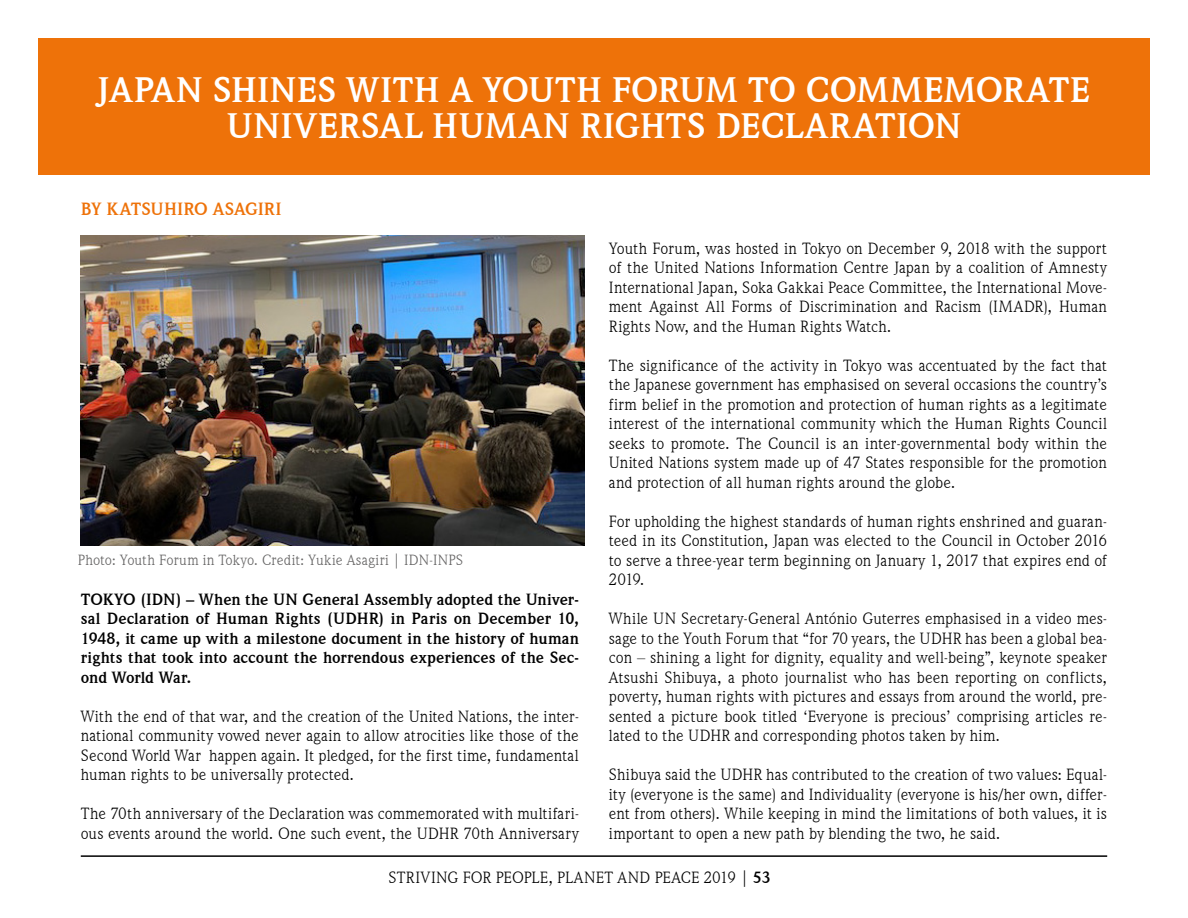
<style>
.page{position:relative;width:1188px;height:918px;background:#fff}
.page>*{position:absolute;margin:0;border:0;box-sizing:border-box;transform-origin:0 0}
.Text{font:700 36px "Weidemann IT Cby BT";color:#fff}
.Text-2{font:700 18px "Weidemann IT Cby BT";color:#ee7209}
.Text-3{font:16.5px/19.5px "Weidemann IT Cby BT";letter-spacing:.005em;color:#000;text-align:justify}
.Text-4{font:700 16.5px/19.5px "Weidemann IT Cby BT";letter-spacing:-.005em;color:#000;text-align:justify}
.Text-5{font:15px "Weidemann IT Cby BT";letter-spacing:.015em;color:#646363}
.s1{font-weight:700}
</style>
<div class="page">
<hr style="left:81px;top:855px;width:1026px;height:2px;background:#000">
<div style="left:38px;top:38px;width:1112px;height:137px;background:#ee7209"></div>
<img style="left:81px;top:235px;width:504px;height:311px">
<p class="Text" style="left:97px;top:67px;width:995px">JAPAN SHINES WITH A YOUTH FORUM TO COMMEMORATE</p>
<p class="Text" style="left:226px;top:103px;width:737px">UNIVERSAL HUMAN RIGHTS DECLARATION</p>
<p class="Text-2" style="left:81px;top:197px;width:203px">BY KATSUHIRO ASAGIRI</p>
<p class="Text-5" style="left:78px;top:551px;width:387px">Photo: Youth Forum in Tokyo. Credit: Yukie Asagiri | IDN-INPS</p>
<p class="Text-4" style="left:81px;top:589px;width:500px">TOKYO (IDN) – When the UN General Assembly adopted the Univer&shy;sal Declaration of Human Rights (UDHR) in Paris on December 10, 1948, it came up with a milestone document in the history of human rights that took into account the horrendous experiences of the Sec&shy;ond World War.</p>
<p class="Text-3" style="left:81px;top:706px;width:500px">With the end of that war, and the creation of the United Nations, the inter&shy;national community vowed never again to allow atrocities like those of the Second World War happen again. It pledged, for the first time, fundamental human rights to be universally protected.</p>
<p class="Text-3" style="left:81px;top:803px;width:500px">The 70th anniversary of the Declaration was commemorated with multifari&shy;ous events around the world. One such event, the UDHR 70th Anniversary</p>
<p class="Text-3" style="left:609px;top:238px;width:500px">Youth Forum, was hosted in Tokyo on December 9, 2018 with the support of the United Nations Information Centre Japan by a coalition of Amnesty International Japan, Soka Gakkai Peace Committee, the International Move&shy;ment Against All Forms of Discrimination and Racism (IMADR), Human Rights Now, and the Human Rights Watch.</p>
<p class="Text-3" style="left:609px;top:355px;width:500px">The significance of the activity in Tokyo was accentuated by the fact that the Japanese government has emphasised on several occasions the country’s firm belief in the promotion and protection of human rights as a legitimate interest of the international community which the Human Rights Council seeks to promote. The Council is an inter-governmental body within the United Nations system made up of 47 States responsible for the promotion and protection of all human rights around the globe.</p>
<p class="Text-3" style="left:609px;top:511px;width:500px">For upholding the highest standards of human rights enshrined and guaran&shy;teed in its Constitution, Japan was elected to the Council in October 2016 to serve a three-year term beginning on January 1, 2017 that expires end of 2019.</p>
<p class="Text-3" style="left:609px;top:608px;width:500px">While UN Secretary-General António Guterres emphasised in a video mes&shy;sage to the Youth Forum that “for 70 years, the UDHR has been a global bea&shy;con – shining a light for dignity, equality and well-being”, keynote speaker Atsushi Shibuya, a photo journalist who has been reporting on conflicts, poverty, human rights with pictures and essays from around the world, pre&shy;sented a picture book titled ‘Everyone is precious’ comprising articles re&shy;lated to the UDHR and corresponding photos taken by him.</p>
<p class="Text-3" style="left:609px;top:764px;width:500px">Shibuya said the UDHR has contributed to the creation of two values: Equal&shy;ity (everyone is the same) and Individuality (everyone is his/her own, differ&shy;ent from others). While keeping in mind the limitations of both values, it is important to open a new path by blending the two, he said.</p>
<p class="Text-3" style="left:389px;top:867px;width:384px">STRIVING FOR PEOPLE, PLANET AND PEACE 2019 | <span class="s1">53</span></p>
</div>
